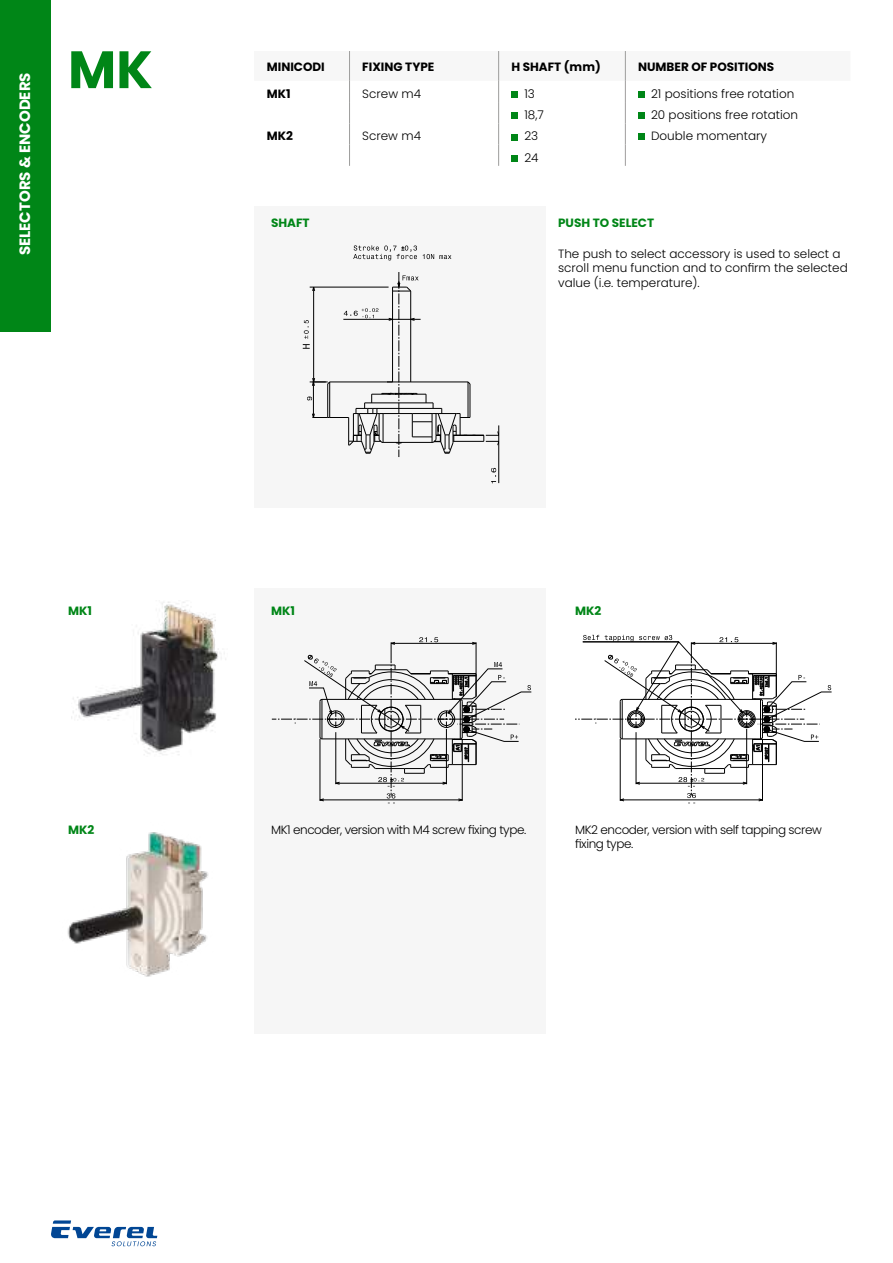
<style>
.page{position:relative;width:893px;height:1263px;background:#fff}
.page>*{position:absolute;margin:0;border:0;box-sizing:border-box;transform-origin:0 0}
.t1{font:700 52.5px "Poppins";color:#008617}
.t2{font:700 15px "Poppins";color:#fff}
.t3{font:300 12px/14.4px "Poppins";color:#000}
.t4{font:300 12px/14.4px "Poppins";letter-spacing:-.035em;color:#000}
.t5{font:700 12px "Poppins";color:#000}
.t6{font:700 12px "Poppins";color:#008617}
</style>
<div class="page">
<div style="left:0;top:0;width:51px;height:332px;background:#008617"></div>
<svg style="left:51px;top:1220px;width:106px;height:26px"></svg>
<svg style="left:349px;top:51px;width:296px;height:115px"></svg>
<div style="left:511px;top:155px;width:7px;height:6px;background:#008617"></div>
<div style="left:254px;top:206px;width:291px;height:301px;background:#f6f6f6"></div>
<div style="left:254px;top:588px;width:291px;height:445px;background:#f6f6f6"></div>
<hr style="left:498px;top:425px;width:1px;height:58px;background:#000">
<svg style="left:353px;top:245px;width:98px;height:15px"></svg>
<svg style="left:491px;top:468px;width:5px;height:15px"></svg>
<svg style="left:303px;top:272px;width:195px;height:185px"></svg>
<hr style="left:313px;top:287px;width:1px;height:95px;background:#000">
<svg style="left:272px;top:637px;width:260px;height:167px"></svg>
<svg style="left:575px;top:635px;width:257px;height:169px"></svg>
<img style="left:73px;top:601px;width:153px;height:154px">
<img style="left:67px;top:832px;width:141px;height:145px">
<p class="t2" style="left:16px;top:255px;width:184px;rotate:-90deg">SELECTORS &amp; ENCODERS</p>
<h1 class="t1" style="left:68px;top:40px;width:86px">MK</h1>
<p class="t5" style="left:267px;top:60px;width:59px">MINICODI</p>
<p class="t5" style="left:362px;top:60px;width:74px">FIXING TYPE</p>
<p class="t5" style="left:511px;top:60px;width:91px">H SHAFT (mm)</p>
<p class="t5" style="left:638px;top:60px;width:138px">NUMBER OF POSITIONS</p>
<p class="t5" style="left:267px;top:87px;width:25px">MK1</p>
<p class="t3" style="left:362px;top:87px;width:60px">Screw m4</p>
<p class="t3" style="left:524px;top:87px;width:12px">13</p>
<p class="t3" style="left:651px;top:86px;width:145px">21 positions free rotation</p>
<p class="t3" style="left:524px;top:108px;width:21px">18,7</p>
<p class="t3" style="left:651px;top:108px;width:149px">20 positions free rotation</p>
<p class="t5" style="left:267px;top:129px;width:28px">MK2</p>
<p class="t3" style="left:362px;top:129px;width:60px">Screw m4</p>
<p class="t3" style="left:524px;top:129px;width:15px">23</p>
<p class="t3" style="left:651px;top:129px;width:117px">Double momentary</p>
<p class="t3" style="left:524px;top:150px;width:16px">24</p>
<p class="t6" style="left:271px;top:216px;width:40px">SHAFT</p>
<p class="t6" style="left:558px;top:216px;width:98px">PUSH TO SELECT</p>
<p class="t3" style="left:558px;top:247px;width:291px">The push to select accessory is used to select a scroll menu function and to confirm the selected value (i.e. temperature).</p>
<p class="t6" style="left:68px;top:604px;width:25px">MK1</p>
<p class="t6" style="left:68px;top:823px;width:28px">MK2</p>
<p class="t6" style="left:271px;top:604px;width:25px">MK1</p>
<p class="t6" style="left:575px;top:604px;width:28px">MK2</p>
<p class="t4" style="left:271px;top:822px;width:257px">MK1 encoder, version with M4 screw fixing type.</p>
<p class="t4" style="left:575px;top:823px;width:248px">MK2 encoder, version with self tapping screw fixing type.</p>
</div>
